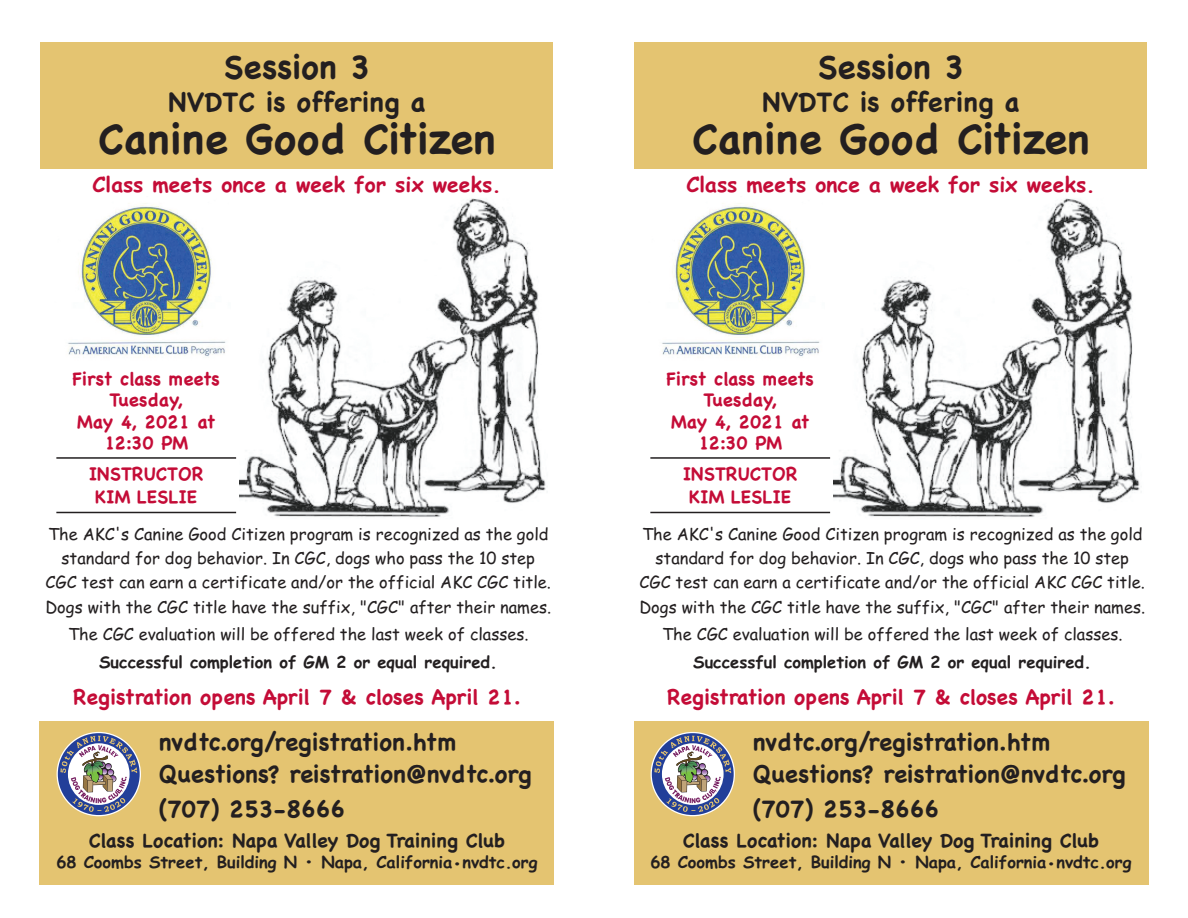
<style>
.page{position:relative;width:1188px;height:918px;background:#fff}
.page>*{position:absolute;margin:0;border:0;box-sizing:border-box;transform-origin:0 0}
.t1{font:700 42px "Chalkboard SE";color:#231f20}
.t2{font:700 33px "Chalkboard SE";color:#231f20}
.t3{font:700 27px "Chalkboard SE";color:#231f20}
.t4{font:700 24px/32.4px "Chalkboard SE";color:#231f20}
.t5{font:700 21px "Chalkboard SE";color:#c40c37}
.t6{font:700 21px "Comic Sans MS";color:#c40c37}
.t7{font:700 19.5px "Chalkboard SE";color:#231f20}
.t8{font:700 18.45px/21.5px "Chalkboard SE";color:#c40c37;text-align:center}
.t9{font:16.5px/24.3px "Comic Sans MS";color:#231f20;text-align:center}
.t10{font:700 16.5px "Comic Sans MS";color:#231f20}
</style>
<div class="page">
<img style="left:239px;top:198px;width:307px;height:319px">
<img style="left:68px;top:203px;width:158px;height:155px">
<div style="left:40px;top:42px;width:514px;height:127px;background:#e4c471"></div>
<div style="left:40px;top:722px;width:514px;height:163px;background:#e4c471"></div>
<hr style="left:56px;top:457px;width:180px;height:2px;background:#231f20">
<hr style="left:56px;top:512px;width:180px;height:1px;background:#231f20">
<svg style="left:57px;top:732px;width:84px;height:84px"></svg>
<img style="left:833px;top:198px;width:307px;height:319px">
<img style="left:662px;top:203px;width:158px;height:155px">
<div style="left:634px;top:42px;width:514px;height:127px;background:#e4c471"></div>
<div style="left:634px;top:722px;width:514px;height:163px;background:#e4c471"></div>
<hr style="left:650px;top:457px;width:180px;height:2px;background:#231f20">
<hr style="left:650px;top:512px;width:180px;height:1px;background:#231f20">
<svg style="left:651px;top:732px;width:84px;height:84px"></svg>
<h2 class="t2" style="left:224px;top:38px;width:148px">Session 3</h2>
<h3 class="t3" style="left:168px;top:77px;width:259px">NVDTC is offering a</h3>
<h1 class="t1" style="left:98px;top:101px;width:399px">Canine Good Citizen</h1>
<p class="t6" style="left:93px;top:172px;width:410px">Class meets once a week for six weeks.</p>
<p class="t8" style="left:72px;top:367px;width:149px">First class meets<br>Tuesday,<br>May 4, 2021 at<br>12:30 PM</p>
<p class="t8" style="left:89px;top:461px;width:117px;line-height:23px">INSTRUCTOR<br>KIM LESLIE</p>
<p class="t9" style="left:45px;top:522px;width:507px">The AKC's Canine Good Citizen program is recognized as the gold standard for dog behavior. In CGC, dogs who pass the 10 step CGC test can earn a certificate and/or the official AKC CGC title.<br>Dogs with the CGC title have the suffix, "CGC" after their names.</p>
<p class="t9" style="left:68px;top:622px;width:462px">The CGC evaluation will be offered the last week of classes.</p>
<p class="t10" style="left:99px;top:652px;width:400px">Successful completion of GM 2 or equal required.</p>
<p class="t5" style="left:73px;top:678px;width:449px">Registration opens April 7 &amp; closes April 21.</p>
<h3 class="t4" style="left:159px;top:724px;width:374px">nvdtc.org/registration.htm<br>Questions? reistration@nvdtc.org</h3>
<h3 class="t4" style="left:159px;top:792px;width:188px">(707) 253-8666</h3>
<p class="t7" style="left:89px;top:823px;width:418px">Class Location: Napa Valley Dog Training Club</p>
<p class="t10" style="left:56px;top:853px;width:483px">68 Coombs Street, Building N • Napa, California•nvdtc.org</p>
<h2 class="t2" style="left:818px;top:38px;width:148px">Session 3</h2>
<h3 class="t3" style="left:762px;top:77px;width:259px">NVDTC is offering a</h3>
<h1 class="t1" style="left:692px;top:101px;width:399px">Canine Good Citizen</h1>
<p class="t6" style="left:687px;top:172px;width:410px">Class meets once a week for six weeks.</p>
<p class="t8" style="left:666px;top:367px;width:149px">First class meets<br>Tuesday,<br>May 4, 2021 at<br>12:30 PM</p>
<p class="t8" style="left:683px;top:461px;width:117px;line-height:23px">INSTRUCTOR<br>KIM LESLIE</p>
<p class="t9" style="left:639px;top:522px;width:507px">The AKC's Canine Good Citizen program is recognized as the gold standard for dog behavior. In CGC, dogs who pass the 10 step CGC test can earn a certificate and/or the official AKC CGC title.<br>Dogs with the CGC title have the suffix, "CGC" after their names.</p>
<p class="t9" style="left:662px;top:622px;width:462px">The CGC evaluation will be offered the last week of classes.</p>
<p class="t10" style="left:693px;top:652px;width:400px">Successful completion of GM 2 or equal required.</p>
<p class="t5" style="left:667px;top:678px;width:449px">Registration opens April 7 &amp; closes April 21.</p>
<h3 class="t4" style="left:753px;top:724px;width:374px">nvdtc.org/registration.htm<br>Questions? reistration@nvdtc.org</h3>
<h3 class="t4" style="left:753px;top:792px;width:188px">(707) 253-8666</h3>
<p class="t7" style="left:683px;top:823px;width:418px">Class Location: Napa Valley Dog Training Club</p>
<p class="t10" style="left:650px;top:853px;width:483px">68 Coombs Street, Building N • Napa, California•nvdtc.org</p>
</div>
